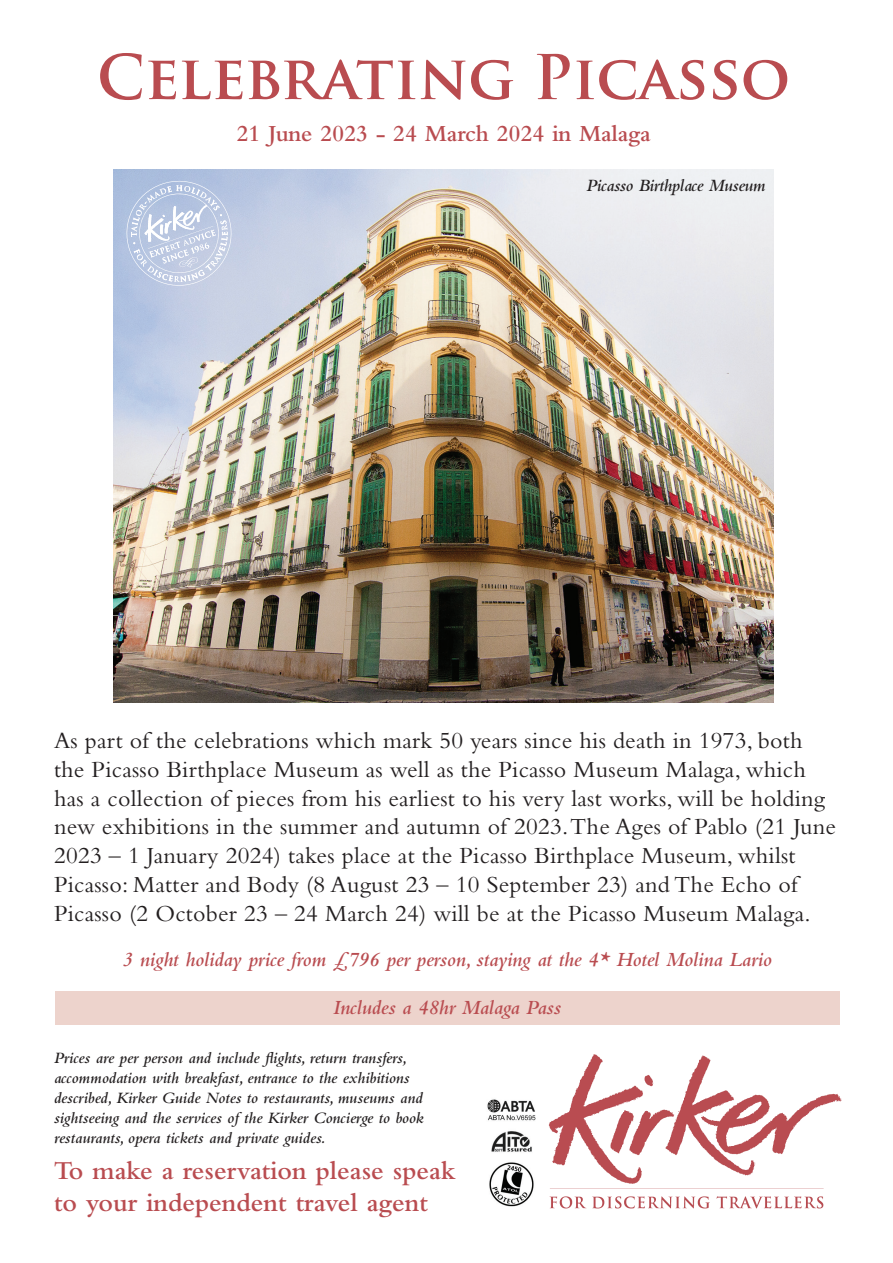
<style>
.page{position:relative;width:893px;height:1263px;background:#fff}
.page>*{position:absolute;margin:0;border:0;box-sizing:border-box;transform-origin:0 0}
.t1{font:700 60px "Trajan Pro";color:#b94c50}
.t2{font:600 27px/32.4px "Bembo Std";color:#b94c50}
.t3{font:24px/28.8px "Bembo Std";letter-spacing:.01em;color:#231f20}
.t4{font:600 24px "Bembo Std";letter-spacing:-.01em;color:#b94c50}
.t5{font:italic 600 21px "Bembo Std";letter-spacing:-.005em;color:#b94c50}
.t6{font:italic 600 18px "Bembo Std";letter-spacing:-.02em;color:#231f20}
.t7{font:italic 600 16.5px/19.8px "Bembo Std";color:#231f20}
</style>
<div class="page">
<img style="left:548px;top:1054px;width:294px;height:155px">
<img style="left:487px;top:1099px;width:49px;height:108px">
<div style="left:55px;top:991px;width:785px;height:34px;background:#edd3cc"></div>
<img style="left:114px;top:170px;width:659px;height:532px">
<svg style="left:126px;top:181px;width:106px;height:105px;background:#c3cee5"></svg>
<p class="t1" style="left:97px;top:40px;width:695px">Celebrating Picasso</p>
<p class="t4" style="left:236px;top:121px;width:416px">21 June 2023 - 24 March 2024 in Malaga</p>
<p class="t6" style="left:587px;top:176px;width:181px">Picasso Birthplace Museum</p>
<p class="t3" style="left:54px;top:726px;width:784px">As part of the celebrations which mark 50 years since his death in 1973, both the Picasso Birthplace Museum as well as the Picasso Museum Malaga, which has a collection of pieces from his earliest to his very last works, will be holding new exhibitions in the summer and autumn of 2023. The Ages of Pablo (21 June 2023 – 1 January 2024) takes place at the Picasso Birthplace Museum, whilst Picasso: Matter and Body (8 August 23 – 10 September 23) and The Echo of Picasso (2 October 23 – 24 March 24) will be at the Picasso Museum Malaga.</p>
<p class="t5" style="left:122px;top:947px;width:651px">3 night holiday price from £796 per person, staying at the 4* Hotel Molina Lario</p>
<p class="t5" style="left:333px;top:995px;width:229px">Includes a 48hr Malaga Pass</p>
<p class="t7" style="left:54px;top:1048px;width:371px">Prices are per person and include flights, return transfers, accommodation with breakfast, entrance to the exhibitions described, Kirker Guide Notes to restaurants, museums and sightseeing and the services of the Kirker Concierge to book restaurants, opera tickets and private guides.</p>
<p class="t2" style="left:54px;top:1154px;width:403px">To make a reservation please speak to your independent travel agent</p>
</div>
